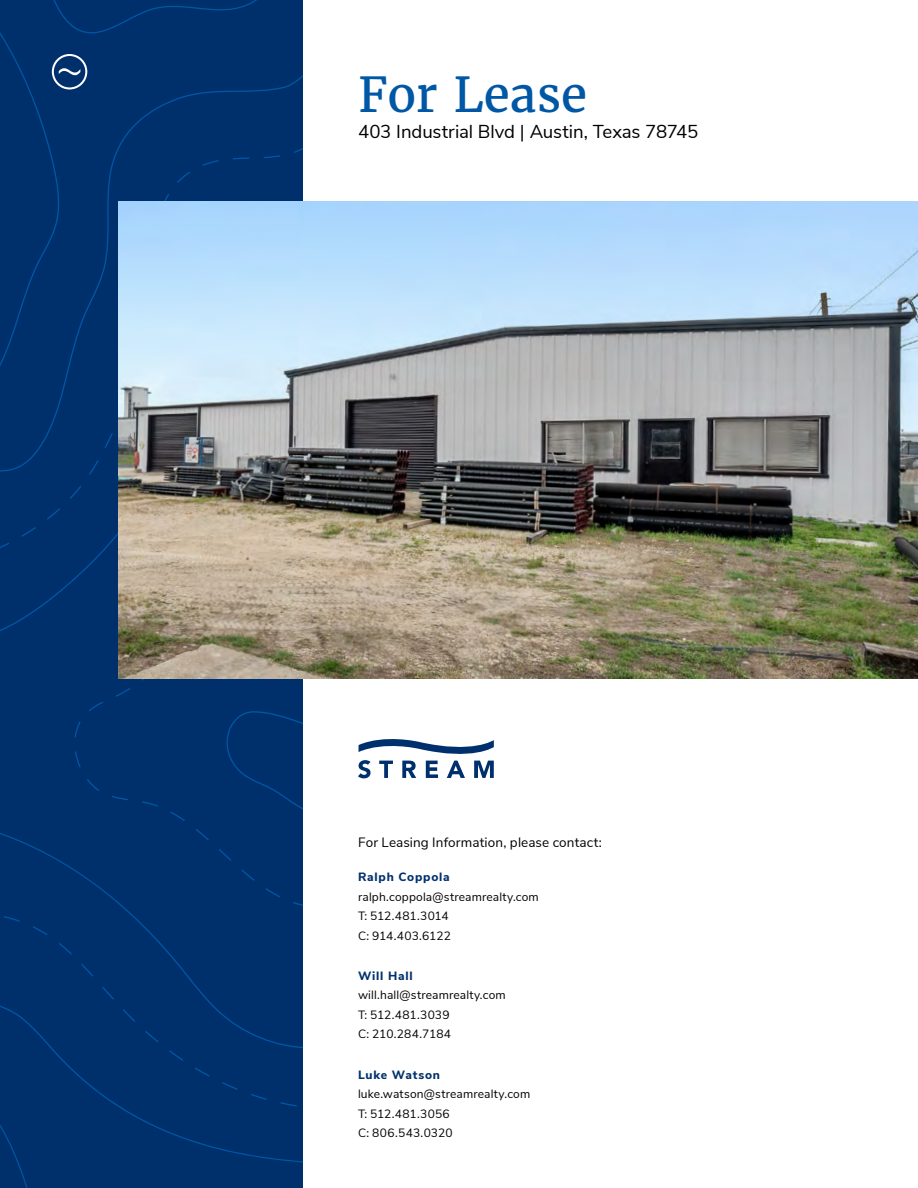
<style>
.page{position:relative;width:918px;height:1188px;background:#fff}
.page>*{position:absolute;margin:0;border:0;box-sizing:border-box;transform-origin:0 0}
.t1{font:48px "Merriweather";color:#0057a5}
.t2{font:18.6px "Nunito Sans";letter-spacing:-.005em;color:#000}
.t3{font:13.5px "Nunito Sans";letter-spacing:.01em;color:#000}
.t4{font:12px/19.5px "Nunito Sans";letter-spacing:.01em;color:#000}
.t5{font:800 12px "Nunito Sans";letter-spacing:.065em;color:#00306b}
</style>
<div class="page">
<div style="left:67px;top:1110px;width:236px;height:55px;background:#00306b"></div>
<div style="left:0;top:1110px;width:67px;height:78px;background:#00306b"></div>
<div style="left:0;top:1049px;width:303px;height:61px;background:#00306b"></div>
<div style="left:0;top:656px;width:303px;height:393px;background:#00306b"></div>
<div style="left:75px;top:656px;width:228px;height:251px;background:#00306b"></div>
<div style="left:223px;top:711px;width:80px;height:103px;background:#00306b"></div>
<img style="left:118px;top:201px;width:800px;height:477px">
<svg style="left:358px;top:739px;width:136px;height:39px"></svg>
<svg style="left:0;top:0;width:303px;height:656px;background:#48688c"></svg>
<h1 class="t1" style="left:358px;top:65px;width:231px">For Lease</h1>
<h2 class="t2" style="left:358px;top:118px;width:342px">403 Industrial Blvd | Austin, Texas 78745</h2>
<p class="t3" style="left:358px;top:832px;width:246px">For Leasing Information, please contact:</p>
<p class="t5" style="left:358px;top:868px;width:93px">Ralph Coppola</p>
<p class="t4" style="left:358px;top:886px;width:182px">ralph.coppola@streamrealty.com<br>T: 512.481.3014<br>C: 914.403.6122</p>
<p class="t5" style="left:358px;top:967px;width:56px">Will Hall</p>
<p class="t4" style="left:358px;top:985px;width:149px">will.hall@streamrealty.com<br>T: 512.481.3039<br>C: 210.284.7184</p>
<p class="t5" style="left:358px;top:1066px;width:84px">Luke Watson</p>
<p class="t4" style="left:358px;top:1084px;width:174px">luke.watson@streamrealty.com<br>T: 512.481.3056<br>C: 806.543.0320</p>
</div>
